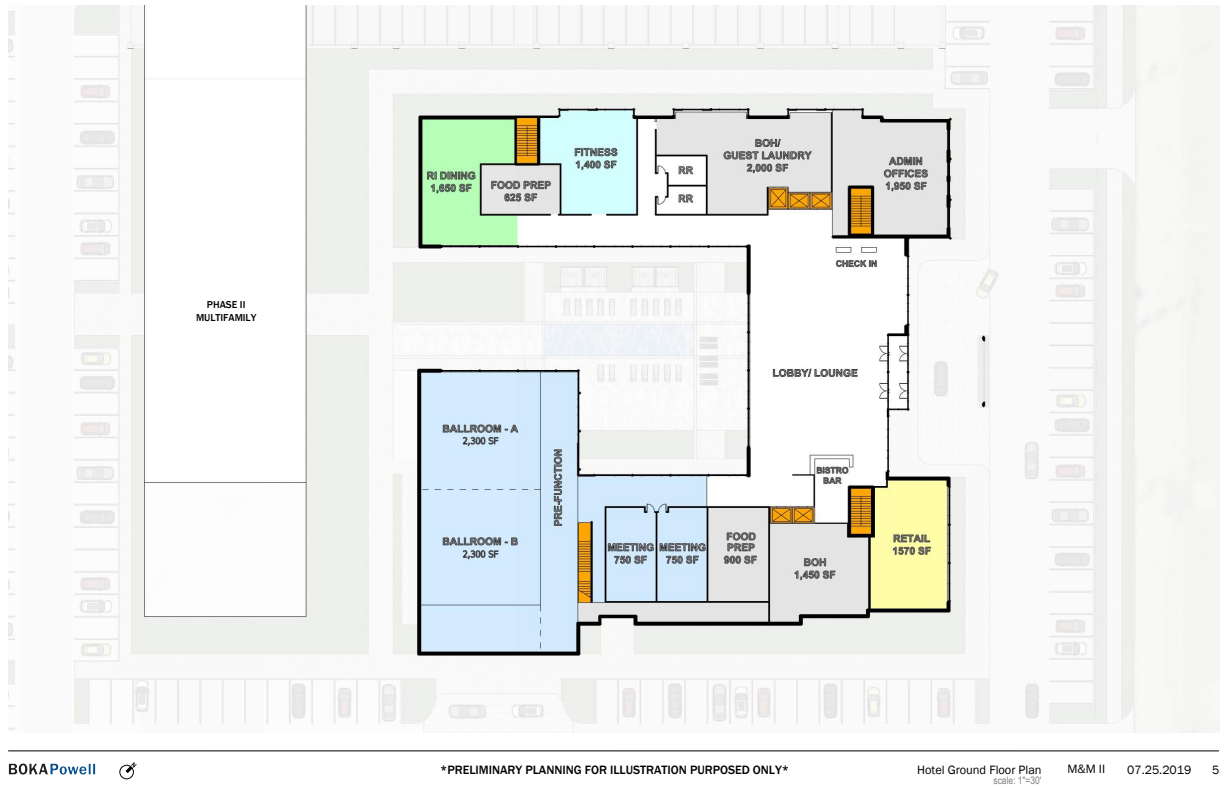
<style>
.page{position:relative;width:1224px;height:792px;background:#fff}
.page>*{position:absolute;margin:0;border:0;box-sizing:border-box;transform-origin:0 0}
.t1{font:500 12.4px "Franklin Gothic";letter-spacing:-.005em;color:#000}
.t2{font:12.4px "Franklin Gothic";letter-spacing:-.005em;color:#000}
.t3{font:500 10.3px/12.9px "Franklin Gothic";letter-spacing:-.005em;color:#000;text-align:center}
.t4{font:10.3px "Arial Narrow";color:#7f7f7f}
</style>
<div class="page">
<img style="left:8px;top:763px;width:88px;height:12px">
<svg style="left:8px;top:750px;width:1212px;height:2px;background:#7f7f7f"></svg>
<img style="left:8px;top:6px;width:1211px;height:726px">
<div style="left:120px;top:765px;width:14px;height:14px;border:1px solid #000;border-radius:50%"></div>
<div style="left:189px;top:298px;width:74px;height:26px;background:#fff"></div>
<svg style="left:122px;top:764px;width:12px;height:12px"></svg>
<p class="t3" style="left:196px;top:298px;width:62px">PHASE II<br>MULTIFAMILY</p>
<p class="t1" style="left:440px;top:762px;width:350px">*PRELIMINARY PLANNING FOR ILLUSTRATION PURPOSED ONLY*</p>
<p class="t2" style="left:1068px;top:761px;width:39px">M&amp;M II</p>
<p class="t2" style="left:1127px;top:762px;width:66px">07.25.2019</p>
<p class="t2" style="left:1212px;top:762px;width:9px">5</p>
<p class="t4" style="left:994px;top:773px;width:50px">scale: 1"=30'</p>
<p class="t2" style="left:917px;top:762px;width:126px">Hotel Ground Floor Plan</p>
</div>
